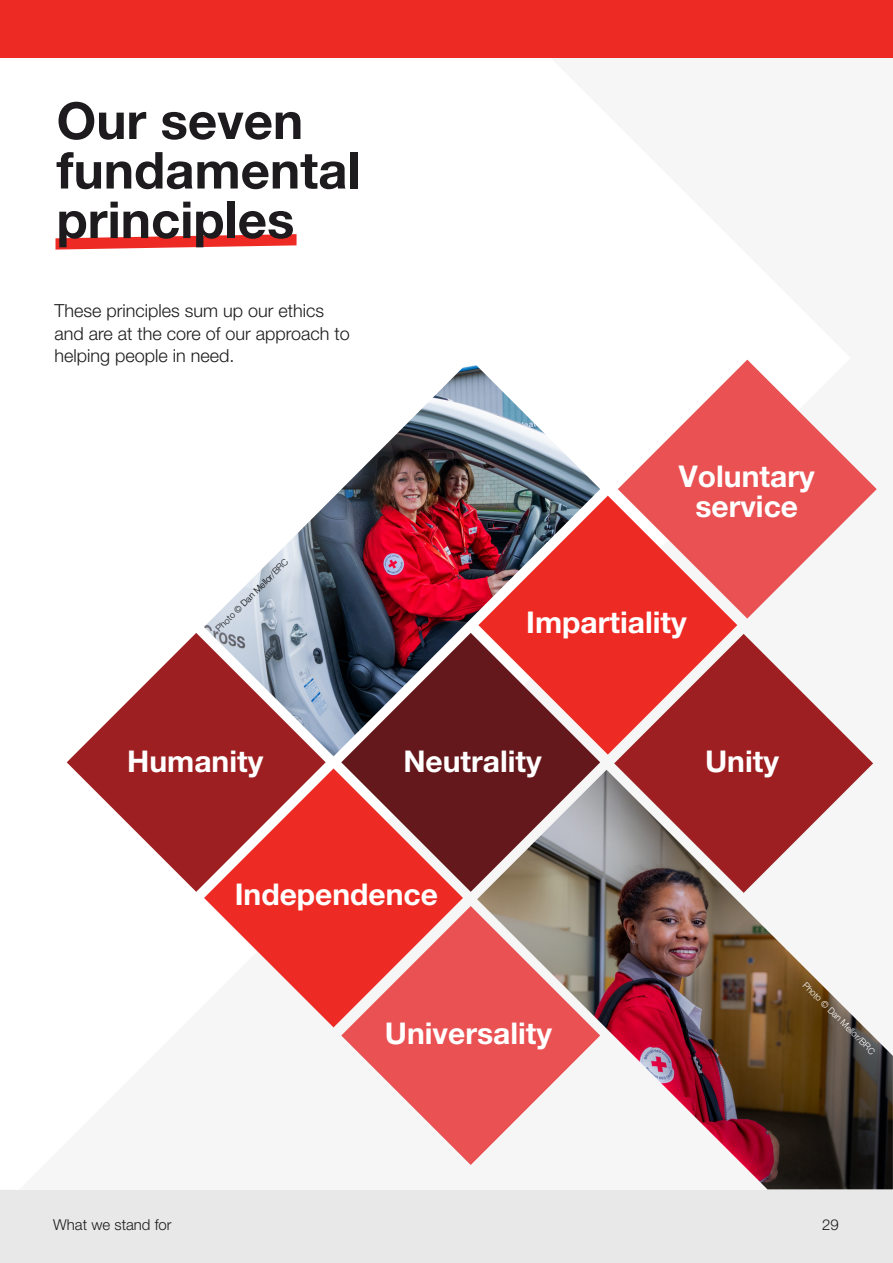
<style>
.page{position:relative;width:893px;height:1263px;background:#fff}
.page>*{position:absolute;margin:0;border:0;box-sizing:border-box;transform-origin:0 0}
.t1{font:700 51px/49.5px "Helvetica Neue LT Pro";color:#1d1b1d}
.t2{font:700 30px/30px "Helvetica Neue LT Pro";color:#fff;text-align:center}
.t3{font:300 18px/22.5px "Helvetica Neue LT Pro";color:#1d1b1d}
.t4{font:300 15px "Helvetica Neue LT Pro";color:#1d1b1d}
.t5{font:300 9px "Helvetica Neue LT Pro";color:#fff}
.t6{font:300 9px "Helvetica Neue LT Pro";color:#1d1b1d}
.s1{color:#000}
</style>
<div class="page">
<div style="left:0;top:1189px;width:893px;height:74px;background:#e8e8e8"></div>
<svg style="left:56px;top:234px;width:241px;height:16px"></svg>
<svg style="left:67px;top:633px;width:259px;height:259px;fill:#9d1f21"></svg>
<img style="left:477px;top:770px;width:416px;height:419px">
<svg style="left:614px;top:634px;width:259px;height:259px;fill:#9d1f21"></svg>
<svg style="left:204px;top:768px;width:259px;height:259px;fill:#ee2a24"></svg>
<svg style="left:341px;top:756px;width:259px;height:136px;background:#964746"></svg>
<img style="left:204px;top:365px;width:396px;height:391px">
<svg style="left:478px;top:496px;width:259px;height:258px;background:#c24241"></svg>
<svg style="left:341px;top:906px;width:259px;height:259px;fill:#e95153"></svg>
<svg style="left:618px;top:360px;width:259px;height:259px;fill:#ee5153"></svg>
<img style="left:204px;top:439px;width:215px;height:270px">
<div style="left:0;top:0;width:893px;height:57px;background:#ee2a24"></div>
<img style="left:620px;top:914px;width:273px;height:274px">
<h1 class="t1" style="left:57px;top:95px;width:306px">Our seven fundamental principles</h1>
<p class="t3" style="left:54px;top:299px;width:297px">These principles sum up our ethics and are at the core of our approach to helping people in need.</p>
<p class="t6" style="left:213px;top:626px;width:100px;rotate:-45deg">Photo © <span class="s1">Dan Mellor</span>/BRC</p>
<h2 class="t2" style="left:127px;top:746px;width:138px">Humanity</h2>
<h2 class="t2" style="left:679px;top:460px;width:137px">Voluntary service</h2>
<h2 class="t2" style="left:526px;top:607px;width:162px">Impartiality</h2>
<h2 class="t2" style="left:403px;top:745px;width:140px">Neutrality</h2>
<h2 class="t2" style="left:705px;top:746px;width:75px">Unity</h2>
<h2 class="t2" style="left:235px;top:879px;width:205px">Independence</h2>
<h2 class="t2" style="left:385px;top:1018px;width:169px">Universality</h2>
<p class="t5" style="left:808px;top:979px;width:100px;rotate:45deg">Photo © Dan Mellor/BRC</p>
<p class="t4" style="left:53px;top:1216px;width:120px">What we stand for</p>
<p class="t4" style="left:822px;top:1216px;width:18px">29</p>
</div>
